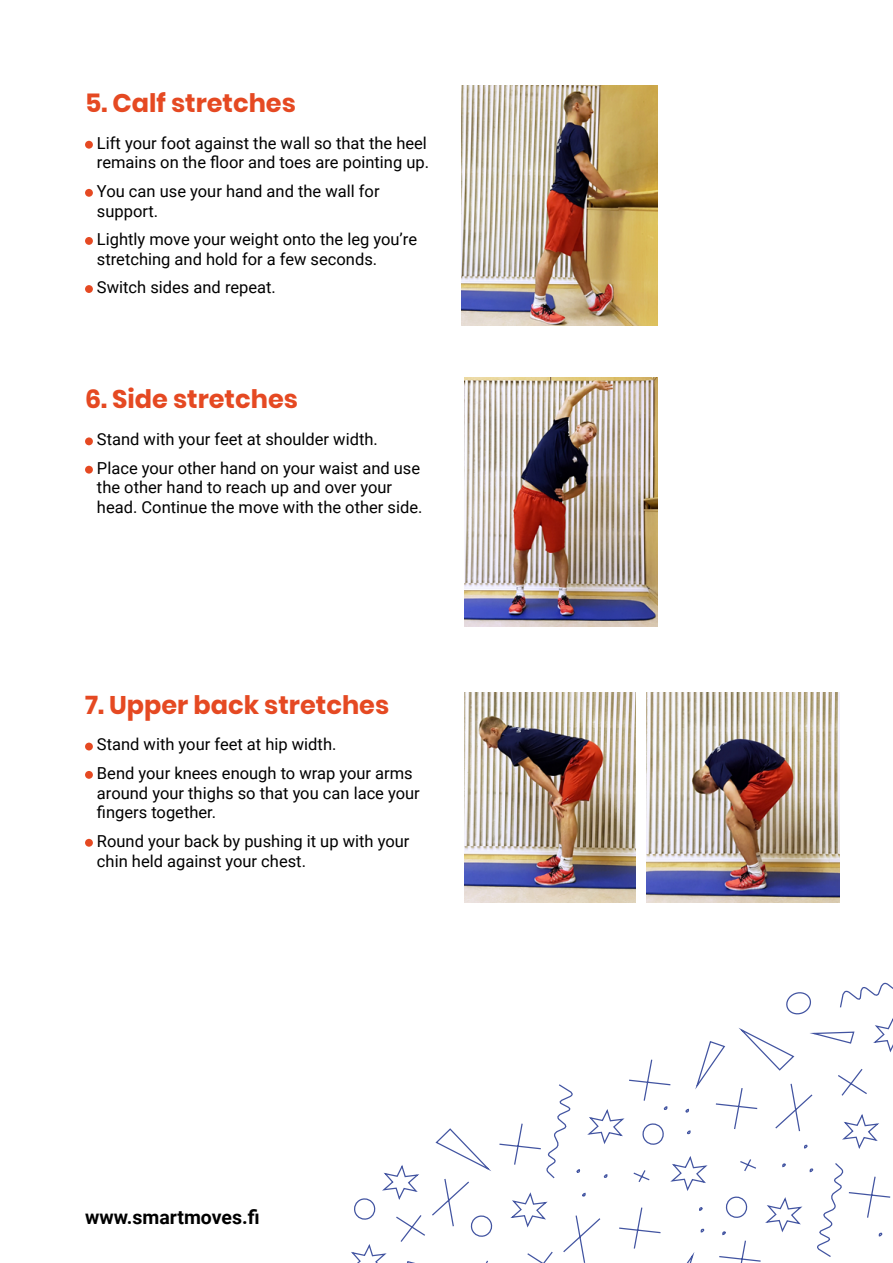
<style>
.page{position:relative;width:893px;height:1263px;background:#fff}
.page>*{position:absolute;margin:0;border:0;box-sizing:border-box;transform-origin:0 0}
.ots2{font:700 25.5px "Poppins";color:#e54922}
.t1{font:700 19.5px "Roboto";color:#000}
.leipis2{font:16.5px/19.8px "Roboto";color:#000}
</style>
<div class="page">
<img style="left:646px;top:692px;width:193px;height:210px">
<img style="left:464px;top:692px;width:171px;height:210px">
<img style="left:464px;top:378px;width:193px;height:248px">
<img style="left:461px;top:85px;width:196px;height:240px">
<svg style="left:351px;top:1165px;width:72px;height:98px"></svg>
<svg style="left:423px;top:982px;width:470px;height:281px"></svg>
<div style="left:85px;top:141px;width:8px;height:8px;background:#e54922;border-radius:50%"></div>
<div style="left:85px;top:189px;width:8px;height:8px;background:#e54922;border-radius:50%"></div>
<div style="left:85px;top:237px;width:8px;height:8px;background:#e54922;border-radius:50%"></div>
<div style="left:85px;top:285px;width:8px;height:8px;background:#e54922;border-radius:50%"></div>
<div style="left:85px;top:437px;width:8px;height:8px;background:#e54922;border-radius:50%"></div>
<div style="left:85px;top:466px;width:8px;height:8px;background:#e54922;border-radius:50%"></div>
<div style="left:85px;top:743px;width:8px;height:7px;background:#e54922;border-radius:50%"></div>
<div style="left:85px;top:771px;width:8px;height:8px;background:#e54922;border-radius:50%"></div>
<div style="left:85px;top:839px;width:8px;height:8px;background:#e54922;border-radius:50%"></div>
<h1 class="ots2" style="left:85px;top:88px;width:212px">5. Calf stretches</h1>
<p class="leipis2" style="left:97px;top:132px;width:334px">Lift your foot against the wall so that the heel remains on the floor and toes are pointing up.</p>
<p class="leipis2" style="left:97px;top:180px;width:284px">You can use your hand and the wall for support.</p>
<p class="leipis2" style="left:97px;top:228px;width:322px">Lightly move your weight onto the leg you’re stretching and hold for a few seconds.</p>
<p class="leipis2" style="left:97px;top:277px;width:180px">Switch sides and repeat.</p>
<h1 class="ots2" style="left:85px;top:385px;width:214px">6. Side stretches</h1>
<p class="leipis2" style="left:97px;top:429px;width:282px">Stand with your feet at shoulder width.</p>
<p class="leipis2" style="left:97px;top:457px;width:327px">Place your other hand on your waist and use the other hand to reach up and over your head. Continue the move with the other side.</p>
<h1 class="ots2" style="left:85px;top:690px;width:306px">7. Upper back stretches</h1>
<p class="leipis2" style="left:97px;top:734px;width:241px">Stand with your feet at hip width.</p>
<p class="leipis2" style="left:97px;top:762px;width:324px">Bend your knees enough to wrap your arms around your thighs so that you can lace your fingers together.</p>
<p class="leipis2" style="left:97px;top:830px;width:314px">Round your back by pushing it up with your chin held against your chest.</p>
<p class="t1" style="left:85px;top:1203px;width:176px">www.smartmoves.fi</p>
</div>
